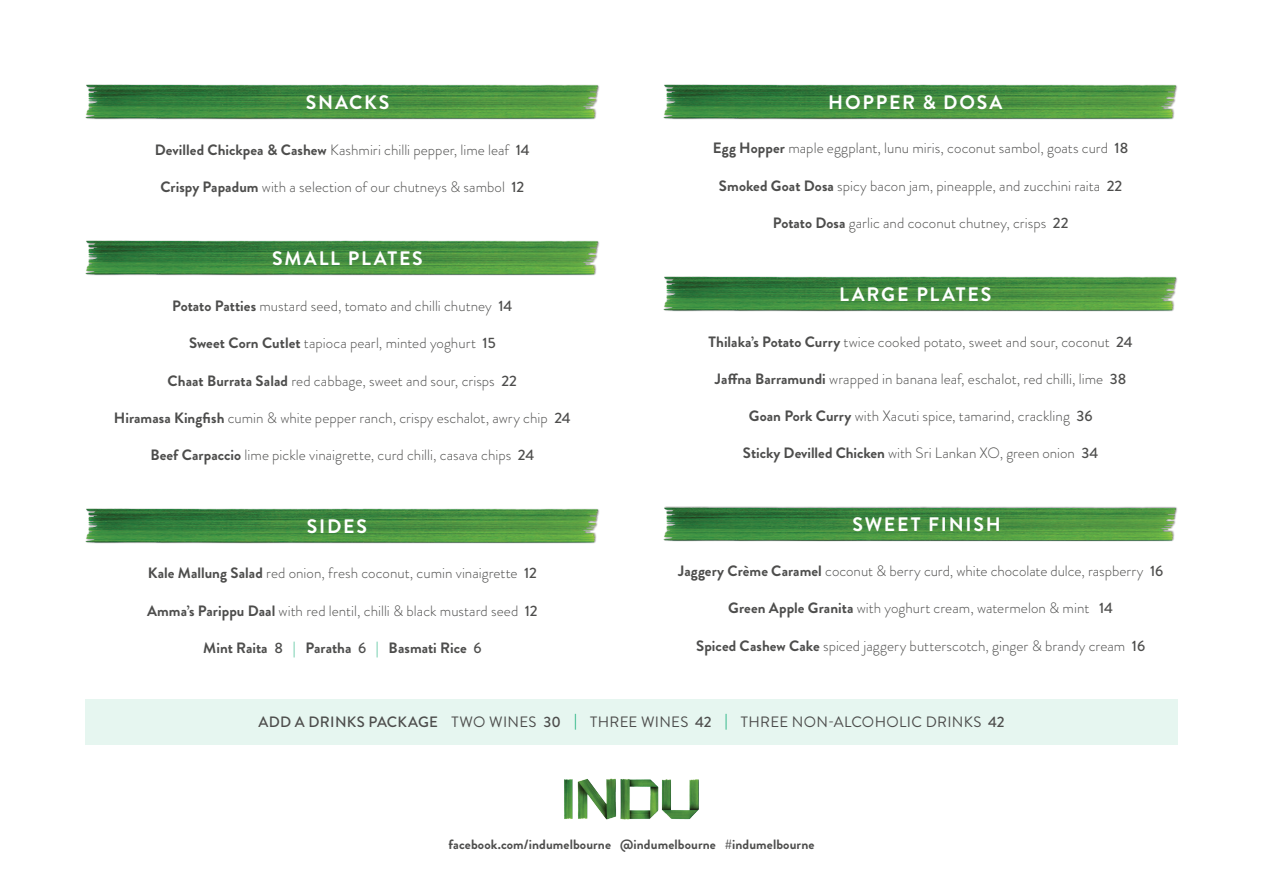
<style>
.page{position:relative;width:1263px;height:893px;background:#fff}
.page>*{position:absolute;margin:0;border:0;box-sizing:border-box;transform-origin:0 0}
.DISH_DESCRIPTION{font:700 19.5px "Brandon Grotesque";letter-spacing:.095em;color:#fff}
.DISH_DESCRIPTION-2{font:300 15px "Brandon Grotesque";color:#4d4d4c}
.DISH_DESCRIPTION-3{font:15px "Brandon Grotesque";letter-spacing:.02em;color:#4d4d4c}
.DISH_DESCRIPTION-4{font:700 15px "Brandon Grotesque";color:#4d4d4c}
.DISH_DESCRIPTION-5{font:700 13.5px "Brandon Grotesque";letter-spacing:.01em;color:#4d4d4c}
.s1{font-weight:700}
.s2{font-weight:500}
.s3{font-weight:300;color:#00a66c}
.s4{font-weight:500;color:#00a66c}
</style>
<div class="page">
<img style="left:85px;top:84px;width:514px;height:36px">
<img style="left:564px;top:778px;width:135px;height:41px">
<img style="left:85px;top:240px;width:514px;height:36px">
<img style="left:663px;top:276px;width:514px;height:36px">
<img style="left:663px;top:84px;width:514px;height:36px">
<img style="left:85px;top:508px;width:514px;height:36px">
<img style="left:663px;top:506px;width:514px;height:36px">
<div style="left:85px;top:698px;width:1093px;height:46px;background:#e6f6f0"></div>
<p class="DISH_DESCRIPTION" style="left:306px;top:88px;width:85px">SNACKS</p>
<p class="DISH_DESCRIPTION-2" style="left:155px;top:140px;width:376px"><span class="s1">Devilled Chickpea &amp; Cashew</span> Kashmiri chilli pepper, lime leaf <span class="s2">14</span></p>
<p class="DISH_DESCRIPTION-2" style="left:160px;top:177px;width:365px"><span class="s1">Crispy Papadum</span> with a selection of our chutneys &amp; sambol <span class="s2">12</span></p>
<p class="DISH_DESCRIPTION" style="left:272px;top:245px;width:152px">SMALL PLATES</p>
<p class="DISH_DESCRIPTION-2" style="left:172px;top:296px;width:342px"><span class="s1">Potato Patties</span> mustard seed, tomato and chilli chutney <span class="s2">14</span></p>
<p class="DISH_DESCRIPTION-2" style="left:189px;top:333px;width:308px"><span class="s1">Sweet Corn Cutlet</span> tapioca pearl, minted yoghurt <span class="s2">15</span></p>
<p class="DISH_DESCRIPTION-2" style="left:168px;top:370px;width:351px"><span class="s1">Chaat Burrata Salad</span> red cabbage, sweet and sour, crisps <span class="s2">22</span></p>
<p class="DISH_DESCRIPTION-2" style="left:114px;top:407px;width:458px"><span class="s1">Hiramasa Kingfish</span> cumin &amp; white pepper ranch, crispy eschalot, awry chip <span class="s2">24</span></p>
<p class="DISH_DESCRIPTION-2" style="left:150px;top:445px;width:385px"><span class="s1">Beef Carpaccio</span> lime pickle vinaigrette, curd chilli, casava chips <span class="s2">24</span></p>
<p class="DISH_DESCRIPTION" style="left:828px;top:88px;width:175px">HOPPER &amp; DOSA</p>
<p class="DISH_DESCRIPTION-2" style="left:713px;top:138px;width:417px"><span class="s1">Egg Hopper</span> maple eggplant, lunu miris, coconut sambol, goats curd <span class="s2">18</span></p>
<p class="DISH_DESCRIPTION-2" style="left:719px;top:175px;width:405px"><span class="s1">Smoked Goat Dosa</span> spicy bacon jam, pineapple, and zucchini raita <span class="s2">22</span></p>
<p class="DISH_DESCRIPTION-2" style="left:773px;top:212px;width:297px"><span class="s1">Potato Dosa</span> garlic and coconut chutney, crisps <span class="s2">22</span></p>
<p class="DISH_DESCRIPTION" style="left:839px;top:280px;width:153px">LARGE PLATES</p>
<p class="DISH_DESCRIPTION-2" style="left:709px;top:331px;width:426px"><span class="s1">Thilaka’s Potato Curry</span> twice cooked potato, sweet and sour, coconut <span class="s2">24</span></p>
<p class="DISH_DESCRIPTION-2" style="left:715px;top:368px;width:413px"><span class="s1">Jaffna Barramundi</span> wrapped in banana leaf, eschalot, red chilli, lime <span class="s2">38</span></p>
<p class="DISH_DESCRIPTION-2" style="left:749px;top:406px;width:345px"><span class="s1">Goan Pork Curry</span> with Xacuti spice, tamarind, crackling <span class="s2">36</span></p>
<p class="DISH_DESCRIPTION-2" style="left:743px;top:443px;width:357px"><span class="s1">Sticky Devilled Chicken</span> with Sri Lankan XO, green onion <span class="s2">34</span></p>
<p class="DISH_DESCRIPTION" style="left:307px;top:513px;width:62px">SIDES</p>
<p class="DISH_DESCRIPTION" style="left:852px;top:511px;width:150px">SWEET FINISH</p>
<p class="DISH_DESCRIPTION-2" style="left:678px;top:561px;width:487px"><span class="s1">Jaggery Crème Caramel</span> coconut &amp; berry curd, white chocolate dulce, raspberry <span class="s2">16</span></p>
<p class="DISH_DESCRIPTION-2" style="left:728px;top:598px;width:386px"><span class="s1">Green Apple Granita</span> with yoghurt cream, watermelon &amp; mint <span class="s2">14</span></p>
<p class="DISH_DESCRIPTION-2" style="left:696px;top:635px;width:451px"><span class="s1">Spiced Cashew Cake</span> spiced jaggery butterscotch, ginger &amp; brandy cream <span class="s2">16</span></p>
<p class="DISH_DESCRIPTION-2" style="left:148px;top:563px;width:391px"><span class="s1">Kale Mallung Salad</span> red onion, fresh coconut, cumin vinaigrette <span class="s2">12</span></p>
<p class="DISH_DESCRIPTION-2" style="left:147px;top:600px;width:392px"><span class="s1">Amma’s Parippu Daal</span> with red lentil, chilli &amp; black mustard seed <span class="s2">12</span></p>
<p class="DISH_DESCRIPTION-4" style="left:203px;top:637px;width:280px">Mint Raita <span class="s2">8</span> <span class="s3">|</span> Paratha <span class="s2">6</span> <span class="s3">|</span> Basmati Rice <span class="s2">6</span></p>
<p class="DISH_DESCRIPTION-3" style="left:258px;top:712px;width:748px"><span class="s2">ADD A DRINKS PACKAGE</span> TWO WINES <span class="s2">30</span> <span class="s4">|</span> THREE WINES <span class="s2">42</span> <span class="s4">|</span> THREE NON-ALCOHOLIC DRINKS <span class="s2">42</span></p>
<p class="DISH_DESCRIPTION-5" style="left:448px;top:834px;width:367px">facebook.com/indumelbourne @indumelbourne #indumelbourne</p>
</div>
